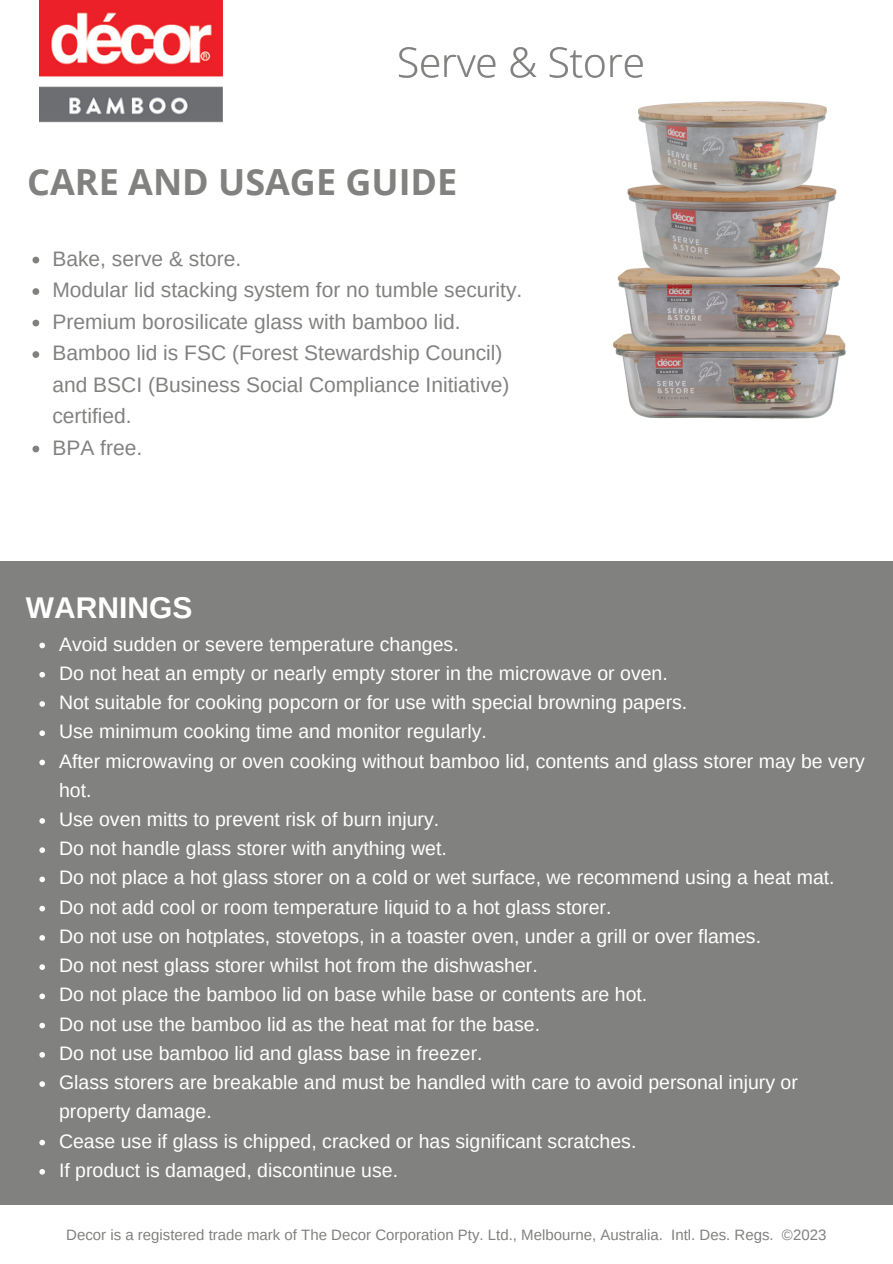
<style>
.page{position:relative;width:893px;height:1264px;background:#fff}
.page>*{position:absolute;margin:0;border:0;box-sizing:border-box;transform-origin:0 0}
.t1{font:300 40.5px "Open Sans";color:#818280}
.t2{font:700 36px "Open Sans";color:#818280}
.t3{font:700 30px "Arimo";color:#fff}
.t4{font:21px/31.5px "Arimo";color:#818280}
.t5{font:19.5px/29.2px "Arimo";color:#fff}
.t6{font:15px "Arimo";color:#818280}
</style>
<div class="page">
<div style="left:0;top:561px;width:892px;height:643px;background:#818280"></div>
<img style="left:40px;top:0;width:182px;height:122px">
<svg style="left:39px;top:642px;width:6px;height:6px"></svg>
<svg style="left:39px;top:672px;width:6px;height:5px"></svg>
<svg style="left:39px;top:701px;width:6px;height:5px"></svg>
<svg style="left:39px;top:730px;width:6px;height:6px"></svg>
<svg style="left:39px;top:759px;width:6px;height:6px"></svg>
<svg style="left:39px;top:818px;width:6px;height:5px"></svg>
<svg style="left:39px;top:847px;width:6px;height:6px"></svg>
<svg style="left:39px;top:876px;width:6px;height:6px"></svg>
<svg style="left:39px;top:905px;width:6px;height:6px"></svg>
<svg style="left:39px;top:935px;width:6px;height:5px"></svg>
<svg style="left:39px;top:964px;width:6px;height:5px"></svg>
<svg style="left:39px;top:993px;width:6px;height:6px"></svg>
<svg style="left:39px;top:1022px;width:6px;height:6px"></svg>
<svg style="left:39px;top:1052px;width:6px;height:5px"></svg>
<svg style="left:39px;top:1081px;width:6px;height:5px"></svg>
<svg style="left:39px;top:1139px;width:6px;height:6px"></svg>
<svg style="left:39px;top:1169px;width:6px;height:5px"></svg>
<svg style="left:32px;top:257px;width:7px;height:6px"></svg>
<svg style="left:32px;top:288px;width:7px;height:7px"></svg>
<svg style="left:32px;top:320px;width:7px;height:6px"></svg>
<svg style="left:32px;top:351px;width:7px;height:7px"></svg>
<svg style="left:32px;top:445px;width:7px;height:7px"></svg>
<img style="left:615px;top:344px;width:231px;height:75px">
<img style="left:613px;top:273px;width:232px;height:76px">
<img style="left:622px;top:187px;width:219px;height:98px">
<img style="left:633px;top:101px;width:198px;height:102px">
<p class="t1" style="left:397px;top:33px;width:249px">Serve &amp; Store</p>
<p class="t2" style="left:27px;top:157px;width:431px">CARE AND USAGE GUIDE</p>
<p class="t4" style="left:52px;top:243px;width:190px">Bake, serve &amp; store.</p>
<p class="t4" style="left:52px;top:274px;width:471px">Modular lid stacking system for no tumble security.</p>
<p class="t4" style="left:52px;top:305px;width:409px">Premium borosilicate glass with bamboo lid.</p>
<p class="t4" style="left:52px;top:337px;width:458px">Bamboo lid is FSC (Forest Stewardship Council) and BSCI (Business Social Compliance Initiative) certified.</p>
<p class="t4" style="left:52px;top:431px;width:91px">BPA free.</p>
<p class="t3" style="left:26px;top:590px;width:168px">WARNINGS</p>
<p class="t5" style="left:59px;top:629px;width:401px">Avoid sudden or severe temperature changes.</p>
<p class="t5" style="left:59px;top:658px;width:610px">Do not heat an empty or nearly empty storer in the microwave or oven.</p>
<p class="t5" style="left:59px;top:687px;width:629px">Not suitable for cooking popcorn or for use with special browning papers.</p>
<p class="t5" style="left:59px;top:717px;width:429px">Use minimum cooking time and monitor regularly.</p>
<p class="t5" style="left:59px;top:746px;width:807px">After microwaving or oven cooking without bamboo lid, contents and glass storer may be very hot.</p>
<p class="t5" style="left:59px;top:804px;width:381px">Use oven mitts to prevent risk of burn injury.</p>
<p class="t5" style="left:59px;top:833px;width:389px">Do not handle glass storer with anything wet.</p>
<p class="t5" style="left:59px;top:863px;width:777px">Do not place a hot glass storer on a cold or wet surface, we recommend using a heat mat.</p>
<p class="t5" style="left:59px;top:892px;width:554px">Do not add cool or room temperature liquid to a hot glass storer.</p>
<p class="t5" style="left:59px;top:921px;width:703px">Do not use on hotplates, stovetops, in a toaster oven, under a grill or over flames.</p>
<p class="t5" style="left:59px;top:950px;width:480px">Do not nest glass storer whilst hot from the dishwasher.</p>
<p class="t5" style="left:59px;top:980px;width:589px">Do not place the bamboo lid on base while base or contents are hot.</p>
<p class="t5" style="left:59px;top:1009px;width:482px">Do not use the bamboo lid as the heat mat for the base.</p>
<p class="t5" style="left:59px;top:1038px;width:425px">Do not use bamboo lid and glass base in freezer.</p>
<p class="t5" style="left:59px;top:1067px;width:740px">Glass storers are breakable and must be handled with care to avoid personal injury or property damage.</p>
<p class="t5" style="left:59px;top:1126px;width:579px">Cease use if glass is chipped, cracked or has significant scratches.</p>
<p class="t5" style="left:59px;top:1155px;width:340px">If product is damaged, discontinue use.</p>
<p class="t6" style="left:66px;top:1226px;width:761px">Decor is a registered trade mark of The Decor Corporation Pty. Ltd., Melbourne, Australia. Intl. Des. Regs. ©2023</p>
</div>
